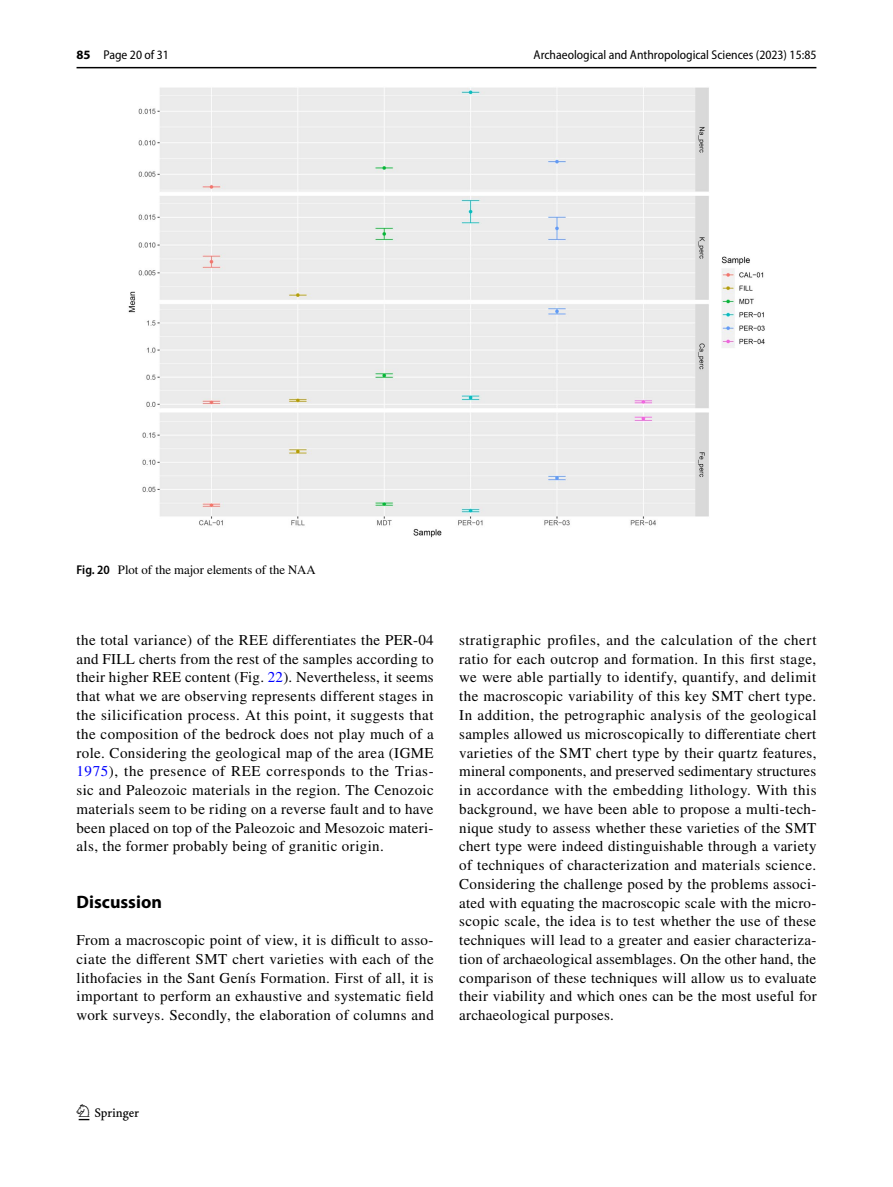
<style>
.page{position:relative;width:893px;height:1187px;background:#fff}
.page>*{position:absolute;margin:0;border:0;box-sizing:border-box;transform-origin:0 0}
.t1{font:22.5px "Springnew Regular 2";color:#000}
.t2{font:700 18px "Myriad Pro";color:#000}
.t3{font:15px/18.8px "STIX";letter-spacing:.025em;color:#000;text-align:justify}
.t4{font:semi-condensed 12.75px "Myriad Pro";color:#000}
.t5{font:12.75px "STIX";color:#000}
.s1{font-weight:700;font-stretch:normal}
.s2{font-family:"Myriad Pro";font-weight:600;font-stretch:semi-condensed}
.s3{color:#00f}
</style>
<div class="page">
<hr style="left:77px;top:67px;width:739px;height:1px;background:#000">
<img style="left:128px;top:87px;width:637px;height:451px">
<p class="t4" style="left:77px;top:48px;width:94px"><span class="s1">85</span> Page 20 of 31</p>
<p class="t4" style="left:534px;top:48px;width:284px">Archaeological and Anthropological Sciences (2023) 15:85</p>
<p class="t5" style="left:77px;top:561px;width:241px"><span class="s2">Fig. 20</span> Plot of the major elements of the NAA</p>
<p class="t3" style="left:77px;top:631px;width:359px">the total variance) of the REE differentiates the PER-04 and FILL cherts from the rest of the samples according to their higher REE content (Fig. <span class="s3">22</span>). Nevertheless, it seems that what we are observing represents different stages in the silicification process. At this point, it suggests that the composition of the bedrock does not play much of a role. Considering the geological map of the area (IGME <span class="s3">1975</span>), the presence of REE corresponds to the Trias&shy;sic and Paleozoic materials in the region. The Cenozoic materials seem to be riding on a reverse fault and to have been placed on top of the Paleozoic and Mesozoic materi&shy;als, the former probably being of granitic origin.</p>
<p class="t2" style="left:77px;top:889px;width:87px">Discussion</p>
<p class="t3" style="left:77px;top:931px;width:359px">From a macroscopic point of view, it is difficult to asso&shy;ciate the different SMT chert varieties with each of the lithofacies in the Sant Genís Formation. First of all, it is important to perform an exhaustive and systematic field work surveys. Secondly, the elaboration of columns and</p>
<p class="t3" style="left:459px;top:631px;width:359px">stratigraphic profiles, and the calculation of the chert ratio for each outcrop and formation. In this first stage, we were able partially to identify, quantify, and delimit the macroscopic variability of this key SMT chert type.<br>In addition, the petrographic analysis of the geological samples allowed us microscopically to differentiate chert varieties of the SMT chert type by their quartz features, mineral components, and preserved sedimentary structures in accordance with the embedding lithology. With this background, we have been able to propose a multi-tech&shy;nique study to assess whether these varieties of the SMT chert type were indeed distinguishable through a variety of techniques of characterization and materials science.<br>Considering the challenge posed by the problems associ&shy;ated with equating the macroscopic scale with the micro&shy;scopic scale, the idea is to test whether the use of these techniques will lead to a greater and easier characteriza&shy;tion of archaeological assemblages. On the other hand, the comparison of these techniques will allow us to evaluate their viability and which ones can be the most useful for archaeological purposes.</p>
<h1 class="t1" style="left:79px;top:1104px;width:62px">1 3</h1>
</div>
